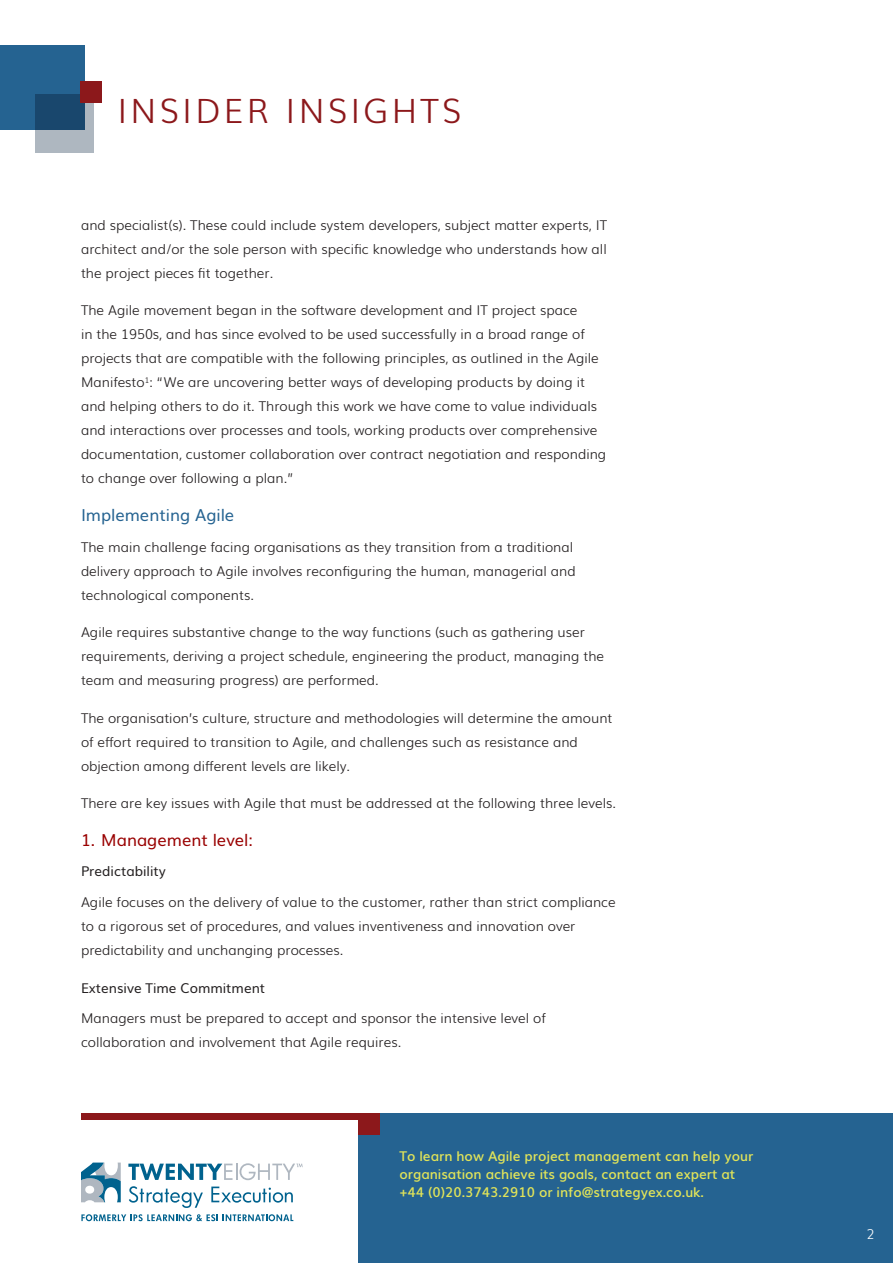
<style>
.page{position:relative;width:893px;height:1263px;background:#fff}
.page>*{position:absolute;margin:0;border:0;box-sizing:border-box;transform-origin:0 0}
.t1{font:300 33.45px "Muli";letter-spacing:.1em;color:#8c181b}
.call_out_in_body_tex{font:16.5px "Muli";color:#900}
.Subhead_Level_1{font:16.5px "Muli";color:#256391}
.Body_text{font:300 13.5px/24px "Muli";color:#231f20}
.t2{font:600 13.5px/18px "Muli";color:#e1e459}
.Subhead_Level_2{font:13.5px "Muli";color:#231f20}
.t3{font:300 13.5px "Muli";color:#fff}
</style>
<div class="page">
<div style="left:359px;top:1113px;width:534px;height:150px;background:#256391"></div>
<div style="left:0;top:45px;width:84px;height:85px;background:#256391"></div>
<svg style="left:36px;top:94px;width:58px;height:58px;background:#5f7b93"></svg>
<div style="left:81px;top:82px;width:21px;height:21px;background:#8c181b"></div>
<div style="left:359px;top:1113px;width:21px;height:21px;background:#8c181b"></div>
<div style="left:81px;top:1113px;width:278px;height:6px;background:#8c181b"></div>
<svg style="left:129px;top:1186px;width:74px;height:22px"></svg>
<svg style="left:211px;top:1186px;width:82px;height:16px"></svg>
<svg style="left:81px;top:1214px;width:212px;height:7px"></svg>
<svg style="left:81px;top:1162px;width:40px;height:40px"></svg>
<svg style="left:128px;top:1163px;width:175px;height:17px"></svg>
<h1 class="t1" style="left:117px;top:84px;width:345px">INSIDER INSIGHTS</h1>
<p class="Body_text" style="left:81px;top:212px;width:528px;text-align:justify">and specialist(s). These could include system developers, subject matter experts, IT architect and/or the sole person with specific knowledge who understands how all the project pieces fit together.</p>
<p class="Body_text" style="left:81px;top:297px;width:527px">The Agile movement began in the software development and IT project space<br>in the 1950s, and has since evolved to be used successfully in a broad range of projects that are compatible with the following principles, as outlined in the Agile Manifesto<sup>1</sup>: “We are uncovering better ways of developing products by doing it and helping others to do it. Through this work we have come to value individuals and interactions over processes and tools, working products over comprehensive documentation, customer collaboration over contract negotiation and responding to change over following a plan.”</p>
<p class="Subhead_Level_1" style="left:81px;top:501px;width:155px">Implementing Agile</p>
<p class="Body_text" style="left:81px;top:534px;width:496px">The main challenge facing organisations as they transition from a traditional delivery approach to Agile involves reconfiguring the human, managerial and technological components.</p>
<p class="Body_text" style="left:81px;top:619px;width:525px">Agile requires substantive change to the way functions (such as gathering user requirements, deriving a project schedule, engineering the product, managing the team and measuring progress) are performed.</p>
<p class="Body_text" style="left:81px;top:705px;width:533px">The organisation’s culture, structure and methodologies will determine the amount of effort required to transition to Agile, and challenges such as resistance and objection among different levels are likely.</p>
<p class="Body_text" style="left:81px;top:790px;width:537px">There are key issues with Agile that must be addressed at the following three levels.</p>
<p class="call_out_in_body_tex" style="left:81px;top:826px;width:173px">1. Management level:</p>
<p class="Subhead_Level_2" style="left:81px;top:860px;width:86px">Predictability</p>
<p class="Body_text" style="left:81px;top:889px;width:536px">Agile focuses on the delivery of value to the customer, rather than strict compliance to a rigorous set of procedures, and values inventiveness and innovation over predictability and unchanging processes.</p>
<p class="Subhead_Level_2" style="left:81px;top:977px;width:186px">Extensive Time Commitment</p>
<p class="Body_text" style="left:81px;top:1005px;width:466px">Managers must be prepared to accept and sponsor the intensive level of collaboration and involvement that Agile requires.</p>
<p class="t2" style="left:399px;top:1145px;width:355px">To learn how Agile project management can help your organisation achieve its goals, contact an expert at +44 (0)20.3743.2910 or info@strategyex.co.uk.</p>
<p class="t3" style="left:866px;top:1223px;width:10px">2</p>
</div>
